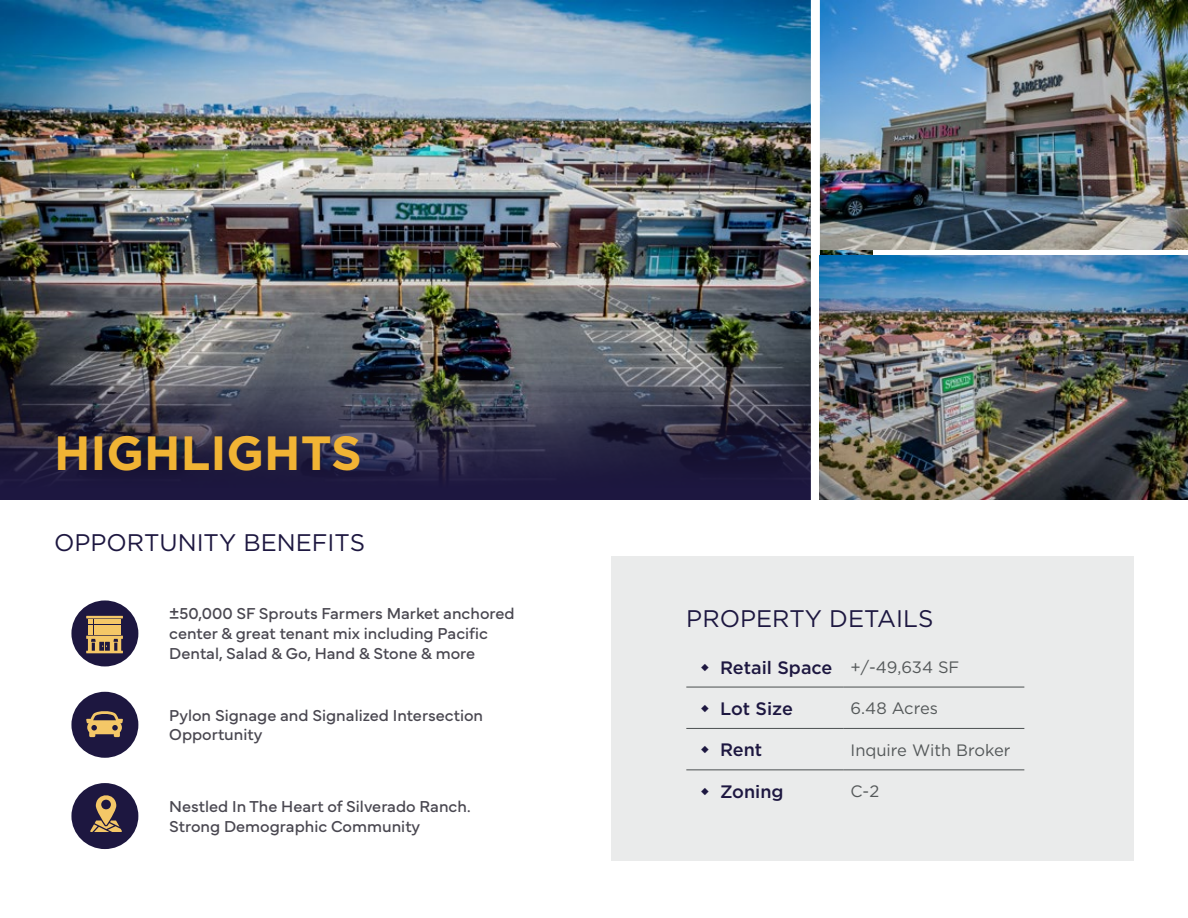
<style>
.page{position:relative;width:1188px;height:918px;background:#fff}
.page>*{position:absolute;margin:0;border:0;box-sizing:border-box;transform-origin:0 0}
.t1{font:700 48px "Gotham";color:#f1b434}
.t2{font:24px "Gotham";color:#1d1740}
.t3{font:500 18px "Gotham";color:#1d1740}
.t4{font:16.5px/19.8px "Mundial";color:#494750}
.t5{font:16.5px "Gotham";color:#545859}
.s1{font-weight:400;font-size:16.5px;color:#545859}
</style>
<div class="page">
<img style="left:0;top:0;width:872px;height:310px">
<img style="left:0;top:310px;width:811px;height:190px">
<img style="left:820px;top:0;width:368px;height:250px">
<div style="left:811px;top:0;width:9px;height:522px;background:#fff"></div>
<div style="left:71px;top:600px;width:67px;height:66px;background:#1d1740;border-radius:50%"></div>
<div style="left:71px;top:692px;width:67px;height:66px;background:#1d1740;border-radius:50%"></div>
<div style="left:71px;top:783px;width:67px;height:66px;background:#1d1740;border-radius:50%"></div>
<div style="left:611px;top:556px;width:523px;height:305px;background:#eaebeb"></div>
<hr style="left:686px;top:687px;width:158px;height:1px;background:#545859">
<hr style="left:844px;top:687px;width:180px;height:1px;background:#545859">
<hr style="left:686px;top:728px;width:158px;height:1px;background:#545859">
<hr style="left:844px;top:728px;width:180px;height:1px;background:#545859">
<hr style="left:686px;top:769px;width:158px;height:1px;background:#545859">
<hr style="left:844px;top:769px;width:180px;height:1px;background:#545859">
<svg style="left:90px;top:795px;width:32px;height:37px"></svg>
<hr style="left:86px;top:616px;width:37px;height:2px;background:#f4c767">
<svg style="left:86px;top:619px;width:37px;height:34px"></svg>
<svg style="left:86px;top:711px;width:37px;height:26px"></svg>
<img style="left:820px;top:255px;width:368px;height:245px">
<h1 class="t1" style="left:54px;top:421px;width:309px">HIGHLIGHTS</h1>
<h2 class="t2" style="left:54px;top:527px;width:313px">OPPORTUNITY BENEFITS</h2>
<p class="t4" style="left:169px;top:602px;width:347px">±50,000 SF Sprouts Farmers Market anchored center &amp; great tenant mix including Pacific<br>Dental, Salad &amp; Go, Hand &amp; Stone &amp; more</p>
<p class="t4" style="left:169px;top:703px;width:315px">Pylon Signage and Signalized Intersection<br>Opportunity</p>
<p class="t4" style="left:169px;top:795px;width:303px">Nestled In The Heart of Silverado Ranch.<br>Strong Demographic Community</p>
<h2 class="t2" style="left:686px;top:603px;width:249px">PROPERTY DETAILS</h2>
<p class="t3" style="left:720px;top:655px;width:241px">Retail Space <span class="s1">+/-49,634 SF</span></p>
<p class="t3" style="left:720px;top:697px;width:74px">Lot Size</p>
<p class="t5" style="left:851px;top:698px;width:89px">6.48 Acres</p>
<p class="t3" style="left:720px;top:738px;width:44px">Rent</p>
<p class="t5" style="left:851px;top:739px;width:161px">Inquire With Broker</p>
<p class="t3" style="left:720px;top:780px;width:65px">Zoning</p>
<p class="t5" style="left:851px;top:781px;width:30px">C-2</p>
</div>
